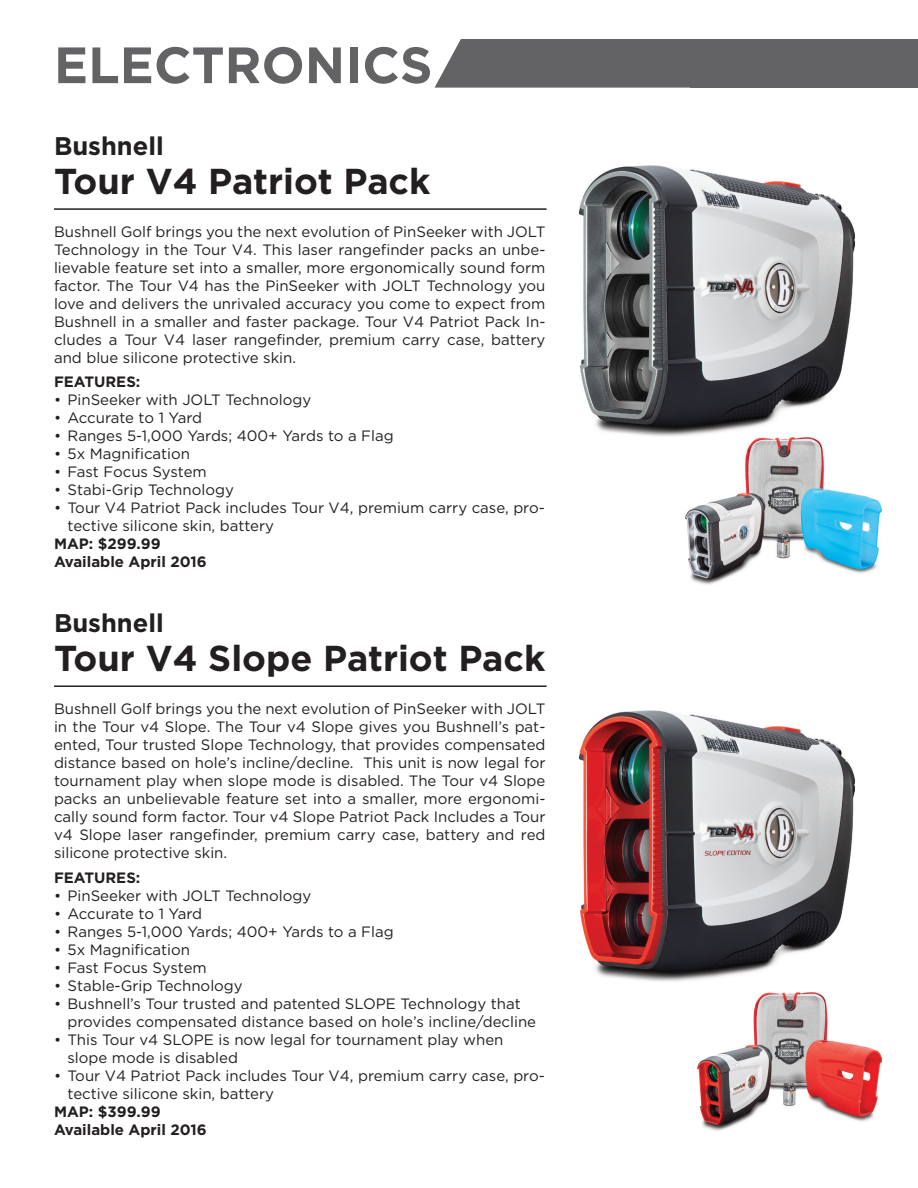
<style>
.page{position:relative;width:918px;height:1188px;background:#fff}
.page>*{position:absolute;margin:0;border:0;box-sizing:border-box;transform-origin:0 0}
.t1{font:700 51px "Gotham HTF";color:#636366}
.t2{font:700 36px "Gotham HTF";color:#231f20}
.t3{font:700 25.5px "Gotham HTF";color:#231f20}
.t4{font:15px/18px "Gotham HTF";color:#231f20}
.t5{font:700 15px "Gotham HTF";color:#231f20}
</style>
<div class="page">
<svg style="left:435px;top:39px;width:255px;height:49px;background:#6c6c6f"></svg>
<div style="left:690px;top:39px;width:228px;height:49px;background:#636366"></div>
<hr style="left:54px;top:208px;width:493px;height:2px;background:#231f20">
<hr style="left:54px;top:685px;width:493px;height:2px;background:#231f20">
<img style="left:580px;top:166px;width:274px;height:272px">
<img style="left:580px;top:711px;width:274px;height:271px">
<img style="left:686px;top:438px;width:196px;height:147px">
<img style="left:697px;top:993px;width:185px;height:138px">
<p class="t1" style="left:54px;top:36px;width:380px">ELECTRONICS</p>
<p class="t3" style="left:54px;top:131px;width:111px">Bushnell</p>
<p class="t2" style="left:54px;top:160px;width:378px">Tour V4 Patriot Pack</p>
<p class="t4" style="left:54px;top:222px;width:493px;text-align:justify">Bushnell Golf brings you the next evolution of PinSeeker with JOLT Technology in the Tour V4. This laser rangefinder packs an unbe&shy;lievable feature set into a smaller, more ergonomically sound form factor. The Tour V4 has the PinSeeker with JOLT Technology you love and delivers the unrivaled accuracy you come to expect from Bushnell in a smaller and faster package. Tour V4 Patriot Pack In&shy;cludes a Tour V4 laser rangefinder, premium carry case, battery and blue silicone protective skin.</p>
<p class="t5" style="left:54px;top:373px;width:88px">FEATURES:</p>
<p class="t4" style="left:54px;top:391px;width:259px">• PinSeeker with JOLT Technology</p>
<p class="t4" style="left:54px;top:409px;width:150px">• Accurate to 1 Yard</p>
<p class="t4" style="left:54px;top:427px;width:341px">• Ranges 5-1,000 Yards; 400+ Yards to a Flag</p>
<p class="t4" style="left:54px;top:445px;width:138px">• 5x Magnification</p>
<p class="t4" style="left:54px;top:463px;width:154px">• Fast Focus System</p>
<p class="t4" style="left:54px;top:481px;width:181px">• Stabi-Grip Technology</p>
<p class="t4" style="left:68px;top:499px;width:479px;text-indent:-14px">• Tour V4 Patriot Pack includes Tour V4, premium carry case, pro&shy;tective silicone skin, battery</p>
<p class="t5" style="left:54px;top:535px;width:108px">MAP: $299.99</p>
<p class="t5" style="left:54px;top:553px;width:154px">Available April 2016</p>
<p class="t3" style="left:54px;top:609px;width:111px">Bushnell</p>
<p class="t2" style="left:54px;top:637px;width:493px">Tour V4 Slope Patriot Pack</p>
<p class="t4" style="left:54px;top:699px;width:493px;text-align:justify">Bushnell Golf brings you the next evolution of PinSeeker with JOLT in the Tour v4 Slope. The Tour v4 Slope gives you Bushnell’s pat&shy;ented, Tour trusted Slope Technology, that provides compensated distance based on hole’s incline/decline. This unit is now legal for tournament play when slope mode is disabled. The Tour v4 Slope packs an unbelievable feature set into a smaller, more ergonomi&shy;cally sound form factor. Tour v4 Slope Patriot Pack Includes a Tour v4 Slope laser rangefinder, premium carry case, battery and red silicone protective skin.</p>
<p class="t5" style="left:54px;top:869px;width:88px">FEATURES:</p>
<p class="t4" style="left:54px;top:886px;width:259px">• PinSeeker with JOLT Technology</p>
<p class="t4" style="left:54px;top:904px;width:150px">• Accurate to 1 Yard</p>
<p class="t4" style="left:54px;top:922px;width:341px">• Ranges 5-1,000 Yards; 400+ Yards to a Flag</p>
<p class="t4" style="left:54px;top:940px;width:138px">• 5x Magnification</p>
<p class="t4" style="left:54px;top:958px;width:154px">• Fast Focus System</p>
<p class="t4" style="left:54px;top:976px;width:190px">• Stable-Grip Technology</p>
<p class="t4" style="left:68px;top:994px;width:470px;text-indent:-14px">• Bushnell’s Tour trusted and patented SLOPE Technology that provides compensated distance based on hole’s incline/decline</p>
<p class="t4" style="left:68px;top:1030px;width:437px;text-indent:-14px">• This Tour v4 SLOPE is now legal for tournament play when slope mode is disabled</p>
<p class="t4" style="left:68px;top:1066px;width:479px;text-indent:-14px">• Tour V4 Patriot Pack includes Tour V4, premium carry case, pro&shy;tective silicone skin, battery</p>
<p class="t5" style="left:54px;top:1103px;width:108px">MAP: $399.99</p>
<p class="t5" style="left:54px;top:1121px;width:154px">Available April 2016</p>
</div>
